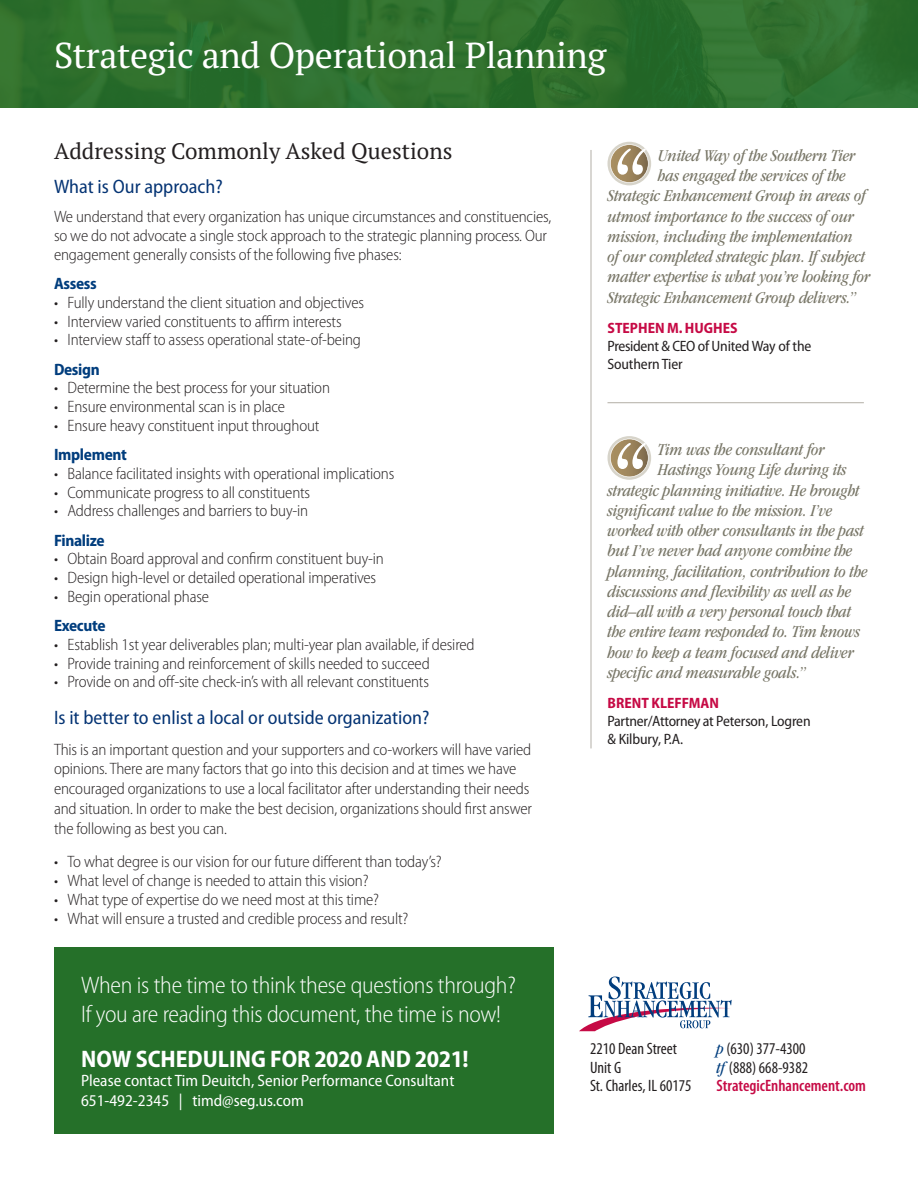
<style>
.page{position:relative;width:918px;height:1188px;background:#fff}
.page>*{position:absolute;margin:0;border:0;box-sizing:border-box;transform-origin:0 0}
.H1_2017{font:36px "PT Serif Pro";letter-spacing:-.01em;color:#fff}
.t1{font:300 semi-condensed 24px/28.8px "Myriad Pro";letter-spacing:-.01em;color:#fff}
.t2{font:700 semi-condensed 24px "Myriad Pro";color:#fff}
.body_copy{font:22.5px "PT Serif Pro";color:#231f20}
.subhead-blue{font:semi-condensed 19.5px "Myriad Pro";color:#053474}
.quote_small_2{font:italic condensed 17.25px "ITC Garamond Std";letter-spacing:-.01em;color:#787667}
.bullets{font:300 semi-condensed 16.5px/18.8px "Myriad Pro";letter-spacing:-.01em;color:#231f20}
.body_copy_2017{font:300 semi-condensed 16.5px/19.8px "Myriad Pro";letter-spacing:-.01em;color:#231f20}
.bullets-last{font:300 semi-condensed 16.5px "Myriad Pro";letter-spacing:-.01em;color:#231f20}
.t3{font:semi-condensed 16.5px "Myriad Pro";color:#fff}
.t4{font:condensed 16.5px "Myriad Pro";color:#231f20}
.bullets-2{font:700 semi-condensed 16.5px "Myriad Pro";letter-spacing:-.02em;color:#013d7d}
.t5{font:600 condensed 16.5px "Myriad Pro";color:#c60a45}
.bullets-last-2{font:700 semi-condensed 16.5px "Myriad Pro";letter-spacing:-.02em;color:#013d7d}
.t6{font:semi-condensed 15px/18px "Myriad Pro";letter-spacing:-.015em;color:#231f20}
.s1{font-weight:700;color:#c60a45}
.s2{font-family:"ITC Garamond Std";font-style:italic;color:#013d7d}
</style>
<div class="page">
<div style="left:0;top:0;width:918px;height:108px;background:linear-gradient(to right,#2e702c,#2e702f)"></div>
<svg style="left:579px;top:977px;width:153px;height:54px"></svg>
<hr style="left:591px;top:150px;width:1px;height:598px;background:#b2aea6">
<svg style="left:608px;top:142px;width:43px;height:43px"></svg>
<hr style="left:608px;top:402px;width:256px;height:1px;background:#b2aea6">
<svg style="left:608px;top:436px;width:43px;height:44px"></svg>
<div style="left:54px;top:948px;width:500px;height:186px;background:#257029"></div>
<p class="H1_2017" style="left:54px;top:32px;width:554px">Strategic and Operational Planning</p>
<p class="body_copy" style="left:54px;top:136px;width:400px">Addressing Commonly Asked Questions</p>
<p class="subhead-blue" style="left:54px;top:176px;width:170px">What is Our approach?</p>
<p class="bullets" style="left:54px;top:208px;width:499px">We understand that every organization has unique circumstances and constituencies, so we do not advocate a single stock approach to the strategic planning process. Our engagement generally consists of the following five phases:</p>
<p class="bullets-2" style="left:54px;top:274px;width:44px">Assess</p>
<p class="bullets" style="left:54px;top:293px;width:312px">• Fully understand the client situation and objectives</p>
<p class="bullets" style="left:54px;top:312px;width:289px">• Interview varied constituents to affirm interests</p>
<p class="bullets" style="left:54px;top:331px;width:309px">• Interview staff to assess operational state-of-being</p>
<p class="bullets-2" style="left:54px;top:360px;width:47px">Design</p>
<p class="bullets" style="left:54px;top:379px;width:278px">• Determine the best process for your situation</p>
<p class="bullets" style="left:54px;top:398px;width:233px">• Ensure environmental scan is in place</p>
<p class="bullets" style="left:54px;top:416px;width:267px">• Ensure heavy constituent input throughout</p>
<p class="bullets-2" style="left:54px;top:445px;width:74px">Implement</p>
<p class="bullets" style="left:54px;top:464px;width:342px">• Balance facilitated insights with operational implications</p>
<p class="bullets" style="left:54px;top:483px;width:258px">• Communicate progress to all constituents</p>
<p class="bullets" style="left:54px;top:502px;width:256px">• Address challenges and barriers to buy-in</p>
<p class="bullets-2" style="left:54px;top:531px;width:52px">Finalize</p>
<p class="bullets" style="left:54px;top:550px;width:331px">• Obtain Board approval and confirm constituent buy-in</p>
<p class="bullets" style="left:54px;top:569px;width:324px">• Design high-level or detailed operational imperatives</p>
<p class="bullets" style="left:54px;top:587px;width:157px">• Begin operational phase</p>
<p class="bullets-last-2" style="left:54px;top:616px;width:53px">Execute</p>
<p class="bullets-last" style="left:54px;top:636px;width:422px">• Establish 1st year deliverables plan; multi-year plan available, if desired</p>
<p class="bullets-last" style="left:54px;top:654px;width:377px">• Provide training and reinforcement of skills needed to succeed</p>
<p class="bullets-last" style="left:54px;top:673px;width:377px">• Provide on and off-site check-in’s with all relevant constituents</p>
<p class="subhead-blue" style="left:54px;top:707px;width:377px">Is it better to enlist a local or outside organization?</p>
<p class="body_copy_2017" style="left:54px;top:740px;width:479px">This is an important question and your supporters and co-workers will have varied opinions. There are many factors that go into this decision and at times we have encouraged organizations to use a local facilitator after understanding their needs and situation. In order to make the best decision, organizations should first answer the following as best you can.</p>
<p class="bullets" style="left:54px;top:853px;width:389px">• To what degree is our vision for our future different than today’s?</p>
<p class="bullets" style="left:54px;top:872px;width:316px">• What level of change is needed to attain this vision?</p>
<p class="bullets" style="left:54px;top:890px;width:327px">• What type of expertise do we need most at this time?</p>
<p class="bullets" style="left:54px;top:909px;width:356px">• What will ensure a trusted and credible process and result?</p>
<p class="t1" style="left:81px;top:971px;width:436px">When is the time to think these questions through?<br>If you are reading this document, the time is now!</p>
<p class="t2" style="left:81px;top:1045px;width:389px">NOW SCHEDULING FOR 2020 AND 2021!</p>
<p class="t3" style="left:81px;top:1072px;width:375px">Please contact Tim Deuitch, Senior Performance Consultant</p>
<p class="t3" style="left:81px;top:1092px;width:224px">651-492-2345 | timd@seg.us.com</p>
<p class="quote_small_2" style="left:658px;top:146px;width:199px">United Way of the Southern Tier</p>
<p class="quote_small_2" style="left:658px;top:166px;width:189px">has engaged the services of the</p>
<p class="quote_small_2" style="left:608px;top:186px;width:260px">Strategic Enhancement Group in areas of</p>
<p class="quote_small_2" style="left:608px;top:207px;width:248px">utmost importance to the success of our</p>
<p class="quote_small_2" style="left:608px;top:227px;width:247px">mission, including the implementation</p>
<p class="quote_small_2" style="left:608px;top:247px;width:259px">of our completed strategic plan. If subject</p>
<p class="quote_small_2" style="left:608px;top:267px;width:264px">matter expertise is what you’re looking for</p>
<p class="quote_small_2" style="left:608px;top:288px;width:250px">Strategic Enhancement Group delivers.”</p>
<p class="t6" style="left:608px;top:319px;width:205px"><span class="s1">STEPHEN M. HUGHES<br></span>President &amp; CEO of United Way of the<br>Southern Tier</p>
<p class="quote_small_2" style="left:658px;top:440px;width:168px">Tim was the consultant for</p>
<p class="quote_small_2" style="left:658px;top:461px;width:190px">Hastings Young Life during its</p>
<p class="quote_small_2" style="left:608px;top:481px;width:254px">strategic planning initiative. He brought</p>
<p class="quote_small_2" style="left:608px;top:501px;width:226px">significant value to the mission. I’ve</p>
<p class="quote_small_2" style="left:608px;top:521px;width:258px">worked with other consultants in the past</p>
<p class="quote_small_2" style="left:608px;top:542px;width:246px">but I’ve never had anyone combine the</p>
<p class="quote_small_2" style="left:608px;top:562px;width:262px">planning, facilitation, contribution to the</p>
<p class="quote_small_2" style="left:608px;top:582px;width:245px">discussions and flexibility as well as he</p>
<p class="quote_small_2" style="left:608px;top:602px;width:245px">did–all with a very personal touch that</p>
<p class="quote_small_2" style="left:608px;top:623px;width:254px">the entire team responded to. Tim knows</p>
<p class="quote_small_2" style="left:608px;top:643px;width:248px">how to keep a team focused and deliver</p>
<p class="quote_small_2" style="left:608px;top:663px;width:200px">specific and measurable goals.”</p>
<p class="t6" style="left:608px;top:694px;width:205px"><span class="s1">BRENT KLEFFMAN<br></span>Partner/Attorney at Peterson, Logren &amp; Kilbury, P.A.</p>
<p class="t4" style="left:590px;top:1040px;width:88px">2210 Dean Street</p>
<p class="t4" style="left:590px;top:1058px;width:33px">Unit G</p>
<p class="t4" style="left:590px;top:1076px;width:103px">St. Charles, IL 60175</p>
<p class="t4" style="left:717px;top:1040px;width:90px"><span class="s2">p</span> (630) 377-4300</p>
<p class="t4" style="left:717px;top:1058px;width:93px"><span class="s2">tf</span> (888) 668-9382</p>
<p class="t5" style="left:717px;top:1076px;width:151px">StrategicEnhancement.com</p>
</div>
